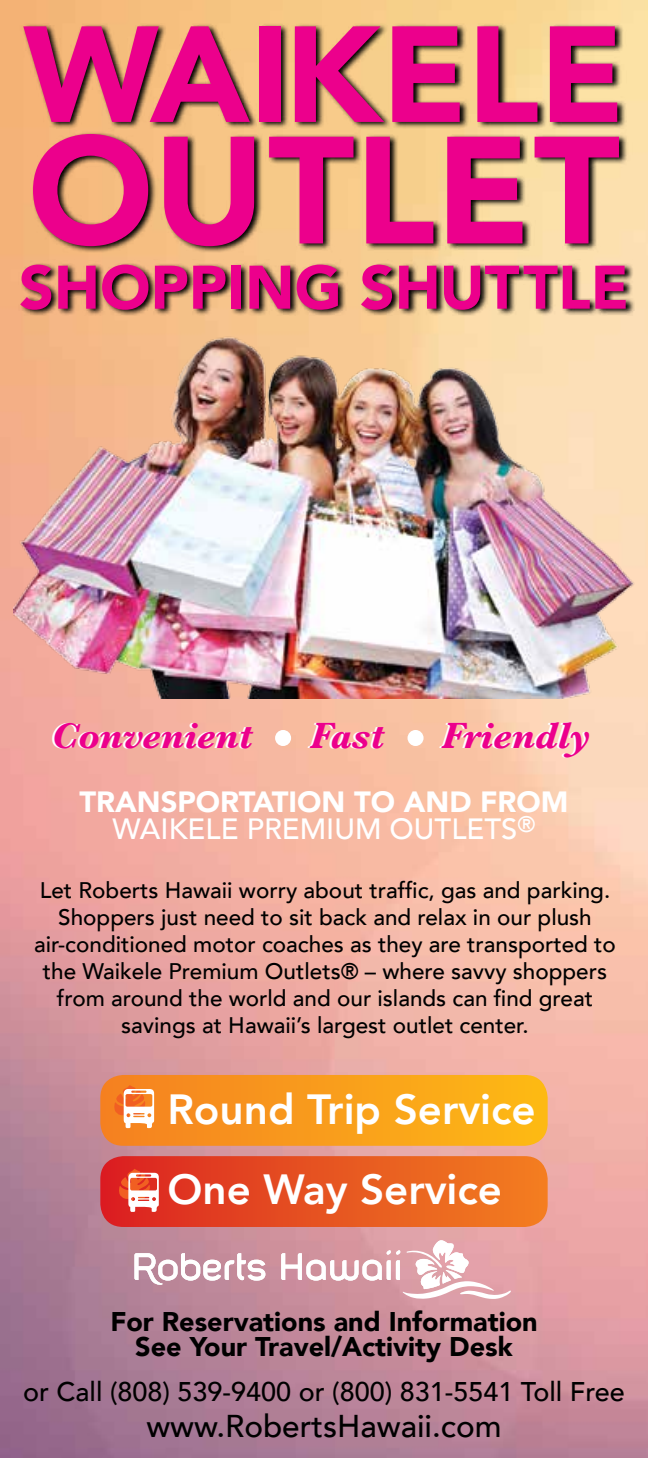
<style>
.page{position:relative;width:648px;height:1458px;background:#fff}
.page>*{position:absolute;margin:0;border:0;box-sizing:border-box;transform-origin:0 0}
.t1{font:900 150.75px "Avenir LT";color:#ec008c}
.t2{font:900 135px "Avenir LT";color:#ec008c}
.t3{font:900 60.75px "Avenir LT";color:#ec008c}
.t4{font:800 42.07px/80.5px "Avenir LT";color:#fff}
.t5{font:italic 700 38.25px "Baskerville";color:#ec008c}
.t6{font:500 31.5px "Avenir LT";color:#000}
.t7{font:900 29.25px "Avenir LT";color:#fff}
.t8{font:500 29.25px "Avenir LT";color:#fff}
.t9{font:900 27px/24.8px "Avenir LT";color:#000;text-align:center}
.t10{font:500 27px "Avenir LT";color:#000}
.t11{font:500 22.5px/27px "Avenir LT";color:#000;text-align:center}
</style>
<div class="page">
<img style="left:0;top:0;width:648px;height:1458px">
<svg style="left:19px;top:24px;width:616px;height:292px"></svg>
<img style="left:14px;top:333px;width:630px;height:365px">
<div style="left:275px;top:730px;width:16px;height:16px;background:#fff;border-radius:50%"></div>
<div style="left:408px;top:730px;width:16px;height:16px;background:#fff;border-radius:50%"></div>
<svg style="left:100px;top:1075px;width:448px;height:71px"></svg>
<svg style="left:100px;top:1156px;width:448px;height:71px"></svg>
<svg style="left:134px;top:1253px;width:131px;height:32px"></svg>
<svg style="left:281px;top:1240px;width:230px;height:59px"></svg>
<h2 class="t2" style="left:24px;top:-7px;width:602px">Waikele</h2>
<h1 class="t1" style="left:28px;top:100px;width:594px">Outlet</h1>
<h3 class="t3" style="left:19px;top:251px;width:611px">Shopping Shuttle</h3>
<h3 class="t5" style="left:51px;top:713px;width:203px">Convenient</h3>
<h3 class="t5" style="left:310px;top:713px;width:76px">Fast</h3>
<h3 class="t5" style="left:442px;top:713px;width:150px">Friendly</h3>
<h3 class="t7" style="left:80px;top:784px;width:421px">Transportatio n to and fro</h3>
<h3 class="t7" style="left:541px;top:784px;width:29px">m</h3>
<h3 class="t8" style="left:113px;top:812px;width:424px">Waikele Premium Outlets<sup>®</sup></h3>
<p class="t11" style="left:34px;top:877px;width:583px">Let Roberts Hawaii worry about traffic, gas and parking.<br>Shoppers just need to sit back and relax in our plush air-conditioned motor coaches as they are transported to the Waikele Premium Outlets® – where savvy shoppers from around the world and our islands can find great savings at Hawaii’s largest outlet center.</p>
<h3 class="t4" style="left:167px;top:1069px;width:370px">Round Trip Service<br>One Way Service</h3>
<p class="t9" style="left:110px;top:1309px;width:429px">For Reservations and Information<br>See Your Travel/Activity Desk</p>
<p class="t10" style="left:23px;top:1376px;width:603px">or Call (808) 539-9400 or (800) 831-5541 Toll Free</p>
<h3 class="t6" style="left:146px;top:1408px;width:357px">www.RobertsHawaii.com</h3>
</div>
